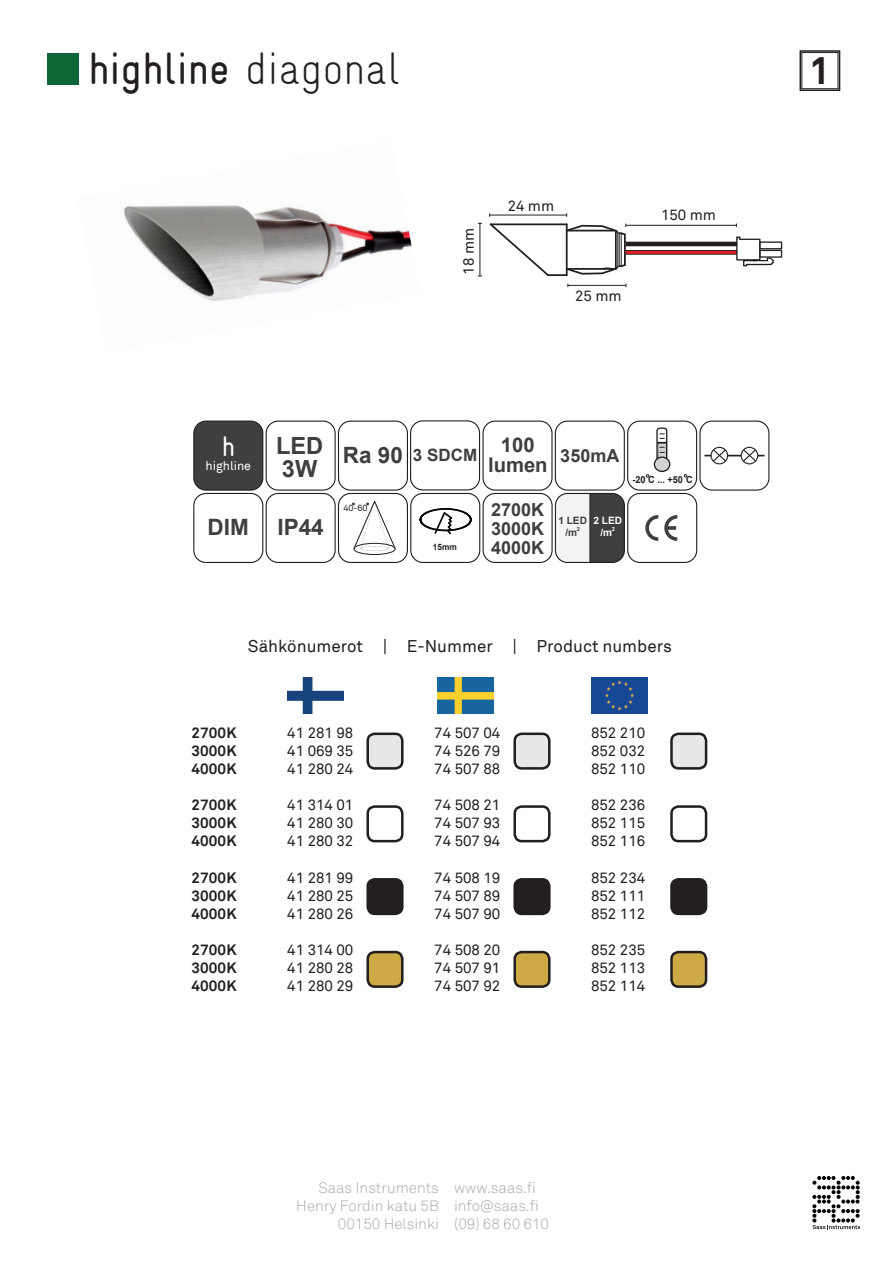
<style>
.page{position:relative;width:893px;height:1263px;background:#fff}
.page>*{position:absolute;margin:0;border:0;box-sizing:border-box;transform-origin:0 0}
.t1{font:condensed 45px "Gravur";color:#231f20}
.t2{font:700 39px "Akkurat";color:#231f20}
.t3{font:condensed 28.2px "Gravur";color:#fff}
.t4{font:700 23.7px/23.7px "Arial";color:#3f3f3f}
.t5{font:700 22.5px "Arial";color:#3f3f3f}
.t6{font:700 20.25px/20.2px "Arial";color:#3f3f3f;text-align:center}
.t7{font:700 18px/19px "Arial";color:#3f3f3f;text-align:justify}
.t8{font:16.95px "Akkurat";color:#231f20}
.t9{font:700 16.95px "Arial";color:#3f3f3f}
.t10{font:15.15px/18.1px "Akkurat";color:#231f20;text-align:justify}
.t11{font:700 15.15px/18.1px "Akkurat";color:#231f20;text-align:justify}
.t12{font:300 15px/18px "Akkurat";color:#a8a9ad;text-align:right}
.t13{font:15px "Akkurat";color:#231f20}
.t14{font:12.3px "Akkurat";color:#fff}
.t15{font:700 10.2px/12.1px "Arial";color:#3f3f3f;text-align:center}
.t16{font:700 10.2px/12.1px "Arial";color:#fff;text-align:center}
.t17{font:700 9.6px "Arial";color:#231f20;scale:.95 1}
.t18{font:9px "Akkurat";color:#231f20}
.t19{font:700 8.7px "Arial";color:#231f20;scale:.95 1}
.t20{font:700 5.7px "Arial";color:#3f3f3f}
.t21{font:700 5.7px "Arial";color:#fff}
.s1{font-weight:300}
</style>
<div class="page">
<svg style="left:812px;top:1176px;width:48px;height:53px"></svg>
<div style="left:800px;top:50px;width:40px;height:41px;border:2px solid #231f20"></div>
<div style="left:802px;top:52px;width:36px;height:37px;border:1px solid #231f20"></div>
<div style="left:194px;top:421px;width:69px;height:69px;background:#3f3f3f;border-radius:12px"></div>
<svg style="left:555px;top:493px;width:68px;height:68px"></svg>
<div style="left:193px;top:420px;width:70px;height:71px;border:1px solid #231f20;border-radius:12px"></div>
<div style="left:266px;top:420px;width:70px;height:71px;border:1px solid #231f20;border-radius:12px"></div>
<div style="left:338px;top:420px;width:70px;height:71px;border:1px solid #231f20;border-radius:12px"></div>
<div style="left:482px;top:420px;width:71px;height:71px;border:1px solid #231f20;border-radius:12px"></div>
<div style="left:555px;top:420px;width:70px;height:71px;border:1px solid #231f20;border-radius:12px"></div>
<div style="left:193px;top:493px;width:70px;height:70px;border:1px solid #231f20;border-radius:12px"></div>
<div style="left:266px;top:493px;width:70px;height:70px;border:1px solid #231f20;border-radius:12px"></div>
<div style="left:338px;top:493px;width:70px;height:70px;border:1px solid #231f20;border-radius:12px"></div>
<div style="left:410px;top:493px;width:70px;height:70px;border:1px solid #231f20;border-radius:12px"></div>
<div style="left:483px;top:493px;width:70px;height:70px;border:1px solid #231f20;border-radius:12px"></div>
<div style="left:627px;top:420px;width:70px;height:71px;border:1px solid #231f20;border-radius:12px"></div>
<div style="left:699px;top:420px;width:70px;height:71px;border:1px solid #231f20;border-radius:12px"></div>
<div style="left:555px;top:493px;width:70px;height:70px;border:1px solid #231f20;border-radius:12px"></div>
<div style="left:627px;top:493px;width:70px;height:70px;border:1px solid #231f20;border-radius:12px"></div>
<div style="left:656px;top:428px;width:11px;height:34px;border:1px solid #231f20;border-radius:3px"></div>
<div style="left:658px;top:443px;width:8px;height:15px;background:#d1d2d4"></div>
<div style="left:654px;top:457px;width:16px;height:14px;background:#d1d2d4;border-radius:50%"></div>
<div style="left:654px;top:456px;width:16px;height:16px;border:1px solid #231f20;border-radius:50%"></div>
<svg style="left:657px;top:434px;width:9px;height:19px"></svg>
<svg style="left:420px;top:508px;width:52px;height:27px"></svg>
<svg style="left:645px;top:515px;width:33px;height:26px"></svg>
<svg style="left:666px;top:526px;width:10px;height:4px"></svg>
<svg style="left:352px;top:501px;width:44px;height:50px"></svg>
<div style="left:354px;top:543px;width:42px;height:12px;border:1px solid #231f20;border-radius:50%"></div>
<div style="left:710px;top:447px;width:18px;height:17px;border:1px solid #231f20;border-radius:50%"></div>
<div style="left:741px;top:447px;width:17px;height:17px;border:1px solid #231f20;border-radius:50%"></div>
<svg style="left:704px;top:448px;width:60px;height:15px"></svg>
<hr style="left:590px;top:493px;width:1px;height:69px;background:#231f20">
<div style="left:410px;top:420px;width:70px;height:70px;border:1px solid #231f20;border-radius:12px"></div>
<img style="left:123px;top:205px;width:289px;height:97px">
<div style="left:47px;top:53px;width:32px;height:32px;background:#0c6638"></div>
<hr style="left:626px;top:251px;width:111px;height:3px;background:#ee1d23">
<div style="left:759px;top:250px;width:23px;height:8px;border:1px solid #231f20"></div>
<div style="left:759px;top:241px;width:23px;height:8px;border:1px solid #231f20"></div>
<svg style="left:736px;top:237px;width:39px;height:29px"></svg>
<hr style="left:625px;top:254px;width:112px;height:1px;background:#231f20">
<hr style="left:625px;top:250px;width:112px;height:1px;background:#231f20">
<hr style="left:568px;top:285px;width:58px;height:1px;background:#231f20">
<hr style="left:480px;top:223px;width:1px;height:53px;background:#231f20">
<svg style="left:489px;top:213px;width:138px;height:63px"></svg>
<hr style="left:626px;top:225px;width:110px;height:1px;background:#231f20">
<hr style="left:626px;top:242px;width:111px;height:4px;background:#231f20">
<img style="left:591px;top:678px;width:56px;height:35px">
<img style="left:287px;top:678px;width:57px;height:35px">
<img style="left:437px;top:678px;width:57px;height:35px">
<div style="left:368px;top:734px;width:34px;height:34px;background:#e6e7e9;border-radius:7px"></div>
<div style="left:366px;top:732px;width:38px;height:38px;border:3px solid #231f20;border-radius:7px"></div>
<div style="left:366px;top:805px;width:38px;height:37px;border:3px solid #231f20;border-radius:7px"></div>
<div style="left:368px;top:879px;width:34px;height:35px;background:#231f20;border-radius:7px"></div>
<div style="left:366px;top:878px;width:38px;height:37px;border:3px solid #231f20;border-radius:7px"></div>
<div style="left:368px;top:952px;width:34px;height:35px;background:#cdaa43;border-radius:7px"></div>
<div style="left:366px;top:951px;width:38px;height:37px;border:3px solid #231f20;border-radius:7px"></div>
<div style="left:515px;top:734px;width:34px;height:34px;background:#e6e7e9;border-radius:7px"></div>
<div style="left:513px;top:732px;width:38px;height:38px;border:3px solid #231f20;border-radius:7px"></div>
<div style="left:513px;top:805px;width:38px;height:37px;border:3px solid #231f20;border-radius:7px"></div>
<div style="left:515px;top:879px;width:34px;height:35px;background:#231f20;border-radius:7px"></div>
<div style="left:513px;top:878px;width:38px;height:37px;border:3px solid #231f20;border-radius:7px"></div>
<div style="left:515px;top:952px;width:34px;height:35px;background:#cdaa43;border-radius:7px"></div>
<div style="left:513px;top:951px;width:38px;height:37px;border:3px solid #231f20;border-radius:7px"></div>
<div style="left:671px;top:734px;width:35px;height:34px;background:#e6e7e9;border-radius:7px"></div>
<div style="left:670px;top:732px;width:37px;height:38px;border:3px solid #231f20;border-radius:7px"></div>
<div style="left:670px;top:805px;width:37px;height:37px;border:3px solid #231f20;border-radius:7px"></div>
<div style="left:671px;top:879px;width:35px;height:35px;background:#231f20;border-radius:7px"></div>
<div style="left:670px;top:878px;width:37px;height:37px;border:3px solid #231f20;border-radius:7px"></div>
<div style="left:671px;top:952px;width:35px;height:35px;background:#cdaa43;border-radius:7px"></div>
<div style="left:670px;top:951px;width:37px;height:37px;border:3px solid #231f20;border-radius:7px"></div>
<h1 class="t1" style="left:88px;top:43px;width:314px">highline <span class="s1">diagonal</span></h1>
<p class="t13" style="left:460px;top:275px;width:48px;rotate:-90deg">18 mm</p>
<p class="t13" style="left:508px;top:197px;width:48px">24 mm</p>
<p class="t13" style="left:575px;top:287px;width:48px">25 mm</p>
<p class="t13" style="left:661px;top:206px;width:56px">150 mm</p>
<h3 class="t3" style="left:222px;top:430px;width:15px">h</h3>
<p class="t14" style="left:206px;top:459px;width:47px">highline</p>
<h3 class="t4" style="left:276px;top:434px;width:49px">LED<br>3W</h3>
<h3 class="t5" style="left:343px;top:439px;width:62px">Ra 90</h3>
<h3 class="t6" style="left:488px;top:435px;width:61px">100 lumen</h3>
<p class="t7" style="left:560px;top:447px;width:61px">350mA</p>
<p class="t9" style="left:413px;top:443px;width:66px">3 SDCM</p>
<h3 class="t5" style="left:208px;top:511px;width:43px">DIM</h3>
<h3 class="t5" style="left:277px;top:511px;width:48px">IP44</h3>
<p class="t18" style="left:344px;top:502px;width:26px">40-60</p>
<p class="t19" style="left:433px;top:541px;width:27px">15mm</p>
<p class="t7" style="left:491px;top:500px;width:55px">2700K 3000K 4000K</p>
<p class="t15" style="left:558px;top:514px;width:30px">1 LED /m</p>
<p class="t20" style="left:577px;top:525px;width:5px">2</p>
<p class="t16" style="left:593px;top:514px;width:30px">2 LED /m</p>
<p class="t21" style="left:612px;top:525px;width:5px">2</p>
<p class="t17" style="left:632px;top:473px;width:65px">-20 C ... +50 C</p>
<p class="t8" style="left:248px;top:636px;width:426px">Sähkönumerot | E-Nummer | Product numbers</p>
<p class="t11" style="left:192px;top:723px;width:47px">2700K 3000K 4000K</p>
<p class="t11" style="left:192px;top:796px;width:47px">2700K 3000K 4000K</p>
<p class="t11" style="left:192px;top:868px;width:47px">2700K 3000K 4000K</p>
<p class="t11" style="left:192px;top:941px;width:47px">2700K 3000K 4000K</p>
<p class="t10" style="left:287px;top:724px;width:68px">41 281 98<br>41 069 35<br>41 280 24</p>
<p class="t10" style="left:287px;top:796px;width:68px">41 314 01<br>41 280 30<br>41 280 32</p>
<p class="t10" style="left:287px;top:869px;width:68px">41 281 99<br>41 280 25<br>41 280 26</p>
<p class="t10" style="left:287px;top:941px;width:68px">41 314 00<br>41 280 28<br>41 280 29</p>
<p class="t10" style="left:434px;top:724px;width:68px">74 507 04<br>74 526 79<br>74 507 88</p>
<p class="t10" style="left:434px;top:796px;width:68px">74 508 21<br>74 507 93<br>74 507 94</p>
<p class="t10" style="left:434px;top:869px;width:68px">74 508 19<br>74 507 89<br>74 507 90</p>
<p class="t10" style="left:434px;top:941px;width:68px">74 508 20<br>74 507 91<br>74 507 92</p>
<p class="t10" style="left:591px;top:724px;width:56px">852 210<br>852 032<br>852 110</p>
<p class="t10" style="left:591px;top:796px;width:56px">852 236<br>852 115<br>852 116</p>
<p class="t10" style="left:591px;top:869px;width:56px">852 234<br>852 111<br>852 112</p>
<p class="t10" style="left:591px;top:941px;width:56px">852 235<br>852 113<br>852 114</p>
<p class="t12" style="left:296px;top:1179px;width:144px">Saas Instruments<br>Henry Fordin katu 5B<br>00150 Helsinki</p>
<p class="t12" style="left:454px;top:1179px;width:97px;text-align:left">www.saas.fi info@saas.fi (09) 68 60 610</p>
<h2 class="t2" style="left:808px;top:46px;width:24px">1</h2>
</div>
